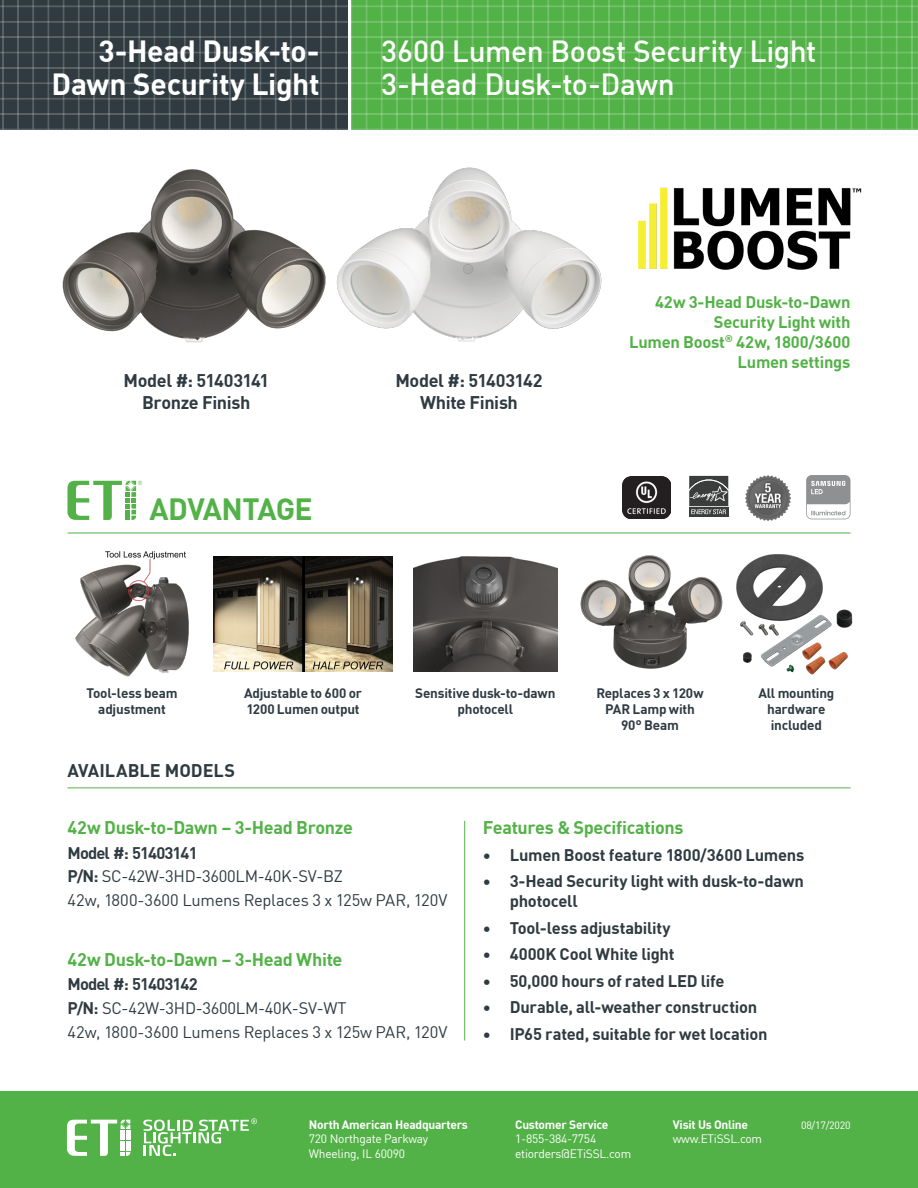
<style>
.page{position:relative;width:918px;height:1188px;background:#fff}
.page>*{position:absolute;margin:0;border:0;box-sizing:border-box;transform-origin:0 0}
.body_-_reg{font:700 30.15px "DINOT";letter-spacing:-.025em;color:#53b247}
.body_-_reg-2{font:500 30px/33px "DINOT";letter-spacing:-.015em;color:#fff}
.body_-_reg-3{font:700 30px/33px "DINOT";letter-spacing:-.01em;color:#fff;text-align:right}
.body_-_reg-4{font:700 18px "DINOT";letter-spacing:-.02em;color:#53b247}
.body_-_reg-5{font:700 18px/21.6px "DINOT";letter-spacing:-.02em;color:#2f3b41;text-align:center}
.body_-_reg-6{font:700 18px "DINOT";color:#2f3b41}
.t1{font:700 16.5px/19.8px "DINOT";letter-spacing:-.015em;color:#2f3b41}
.body_-_reg-7{font:16.5px/23.9px "DINOT";letter-spacing:-.02em;color:#2f3b41}
.body_-_reg-8{font:700 16.5px/19.8px "DINOT";letter-spacing:-.015em;color:#53b247;text-align:right}
.body_-_reg-9{font:700 13.5px/16.2px "DINOT";letter-spacing:-.015em;color:#2f3b41;text-align:center}
.body_-_reg-10{font:12px/14.4px "DINOT";letter-spacing:-.02em;color:#fff}
.body_-_reg-11{font:700 12px "DINOT";letter-spacing:-.02em;color:#fff}
.body_-_reg-12{font:10.5px "DINOT";letter-spacing:-.02em;color:#fff}
.s1{font-weight:700}
</style>
<div class="page">
<img style="left:639px;top:187px;width:223px;height:83px">
<svg style="left:68px;top:481px;width:74px;height:39px"></svg>
<svg style="left:689px;top:475px;width:40px;height:42px"></svg>
<svg style="left:689px;top:514px;width:39px;height:2px"></svg>
<svg style="left:689px;top:476px;width:39px;height:38px"></svg>
<img style="left:745px;top:475px;width:45px;height:45px">
<svg style="left:806px;top:475px;width:44px;height:44px"></svg>
<svg style="left:0;top:0;width:918px;height:130px;background:#4e8a4e"></svg>
<hr style="left:68px;top:533px;width:782px;height:1px;background:#53b247">
<hr style="left:68px;top:788px;width:782px;height:1px;background:#53b247">
<div style="left:0;top:1092px;width:918px;height:96px;background:#53b247"></div>
<svg style="left:67px;top:1120px;width:63px;height:36px"></svg>
<svg style="left:143px;top:1118px;width:114px;height:38px"></svg>
<img style="left:75px;top:551px;width:114px;height:126px">
<hr style="left:464px;top:821px;width:1px;height:220px;background:#53b247">
<img style="left:62px;top:169px;width:264px;height:174px">
<img style="left:337px;top:167px;width:264px;height:175px">
<img style="left:214px;top:556px;width:178px;height:115px">
<img style="left:413px;top:556px;width:145px;height:115px">
<img style="left:581px;top:555px;width:141px;height:114px">
<img style="left:736px;top:554px;width:117px;height:121px">
<img style="left:623px;top:477px;width:47px;height:41px">
<p class="body_-_reg-3" style="left:52px;top:32px;width:270px">3-Head Dusk-to-<br>Dawn Security Light</p>
<p class="body_-_reg-2" style="left:381px;top:32px;width:437px">3600 Lumen Boost Security Light<br>3-Head Dusk-to-Dawn</p>
<p class="body_-_reg-5" style="left:124px;top:368px;width:147px">Model #: 51403141<br>Bronze Finish</p>
<p class="body_-_reg" style="left:149px;top:486px;width:165px">ADVANTAGE</p>
<p class="body_-_reg-5" style="left:395px;top:368px;width:149px">Model #: 51403142<br>White Finish</p>
<p class="body_-_reg-8" style="left:655px;top:291px;width:197px">42w 3-Head Dusk-to-Dawn<br>Security Light with</p>
<p class="body_-_reg-8" style="left:629px;top:330px;width:223px">Lumen Boost<sup>®</sup> 42w, 1800/3600<br>Lumen settings</p>
<p class="body_-_reg-9" style="left:87px;top:684px;width:93px">Tool-less beam adjustment</p>
<p class="body_-_reg-9" style="left:244px;top:684px;width:119px;text-align:left">Adjustable to 600 or<br>1200 Lumen output</p>
<p class="body_-_reg-9" style="left:415px;top:684px;width:142px">Sensitive dusk-to-dawn photocell</p>
<p class="body_-_reg-9" style="left:596px;top:684px;width:109px">Replaces 3 x 120w<br>PAR Lamp with<br>90° Beam</p>
<p class="body_-_reg-9" style="left:758px;top:684px;width:77px">All mounting hardware included</p>
<p class="body_-_reg-6" style="left:68px;top:757px;width:169px">AVAILABLE MODELS</p>
<p class="body_-_reg-4" style="left:68px;top:814px;width:287px">42w Dusk-to-Dawn – 3-Head Bronze</p>
<p class="body_-_reg-7" style="left:67px;top:841px;width:382px"><span class="s1">Model #: 51403141<br>P/N:</span> SC-42W-3HD-3600LM-40K-SV-BZ<br>42w, 1800-3600 Lumens Replaces 3 x 125w PAR, 120V</p>
<p class="body_-_reg-4" style="left:67px;top:945px;width:276px">42w Dusk-to-Dawn – 3-Head White</p>
<p class="body_-_reg-7" style="left:67px;top:972px;width:382px"><span class="s1">Model #: 51403142<br>P/N:</span> SC-42W-3HD-3600LM-40K-SV-WT<br>42w, 1800-3600 Lumens Replaces 3 x 125w PAR, 120V</p>
<p class="body_-_reg-4" style="left:483px;top:814px;width:202px">Features &amp; Specifications</p>
<p class="t1" style="left:483px;top:843px;width:323px">• Lumen Boost feature 1800/3600 Lumens</p>
<p class="t1" style="left:510px;top:870px;width:296px;text-indent:-27px">• 3-Head Security light with dusk-to-dawn photocell</p>
<p class="t1" style="left:483px;top:916px;width:189px">• Tool-less adjustability</p>
<p class="t1" style="left:483px;top:943px;width:193px">• 4000K Cool White light</p>
<p class="t1" style="left:483px;top:969px;width:243px">• 50,000 hours of rated LED life</p>
<p class="t1" style="left:483px;top:996px;width:276px">• Durable, all-weather construction</p>
<p class="t1" style="left:483px;top:1023px;width:286px">• IP65 rated, suitable for wet location</p>
<p class="body_-_reg-11" style="left:309px;top:1115px;width:161px">North American Headquarters</p>
<p class="body_-_reg-10" style="left:309px;top:1131px;width:121px">720 Northgate Parkway</p>
<p class="body_-_reg-10" style="left:309px;top:1145px;width:98px">Wheeling, IL 60090</p>
<p class="body_-_reg-10" style="left:515px;top:1116px;width:118px"><span class="s1">Customer Service<br></span>1-855-384-7754 etiorders@ETiSSL.com</p>
<p class="body_-_reg-10" style="left:673px;top:1116px;width:91px"><span class="s1">Visit Us Online </span>www.ETiSSL.com</p>
<p class="body_-_reg-12" style="left:801px;top:1117px;width:51px">08/17/2020</p>
</div>
